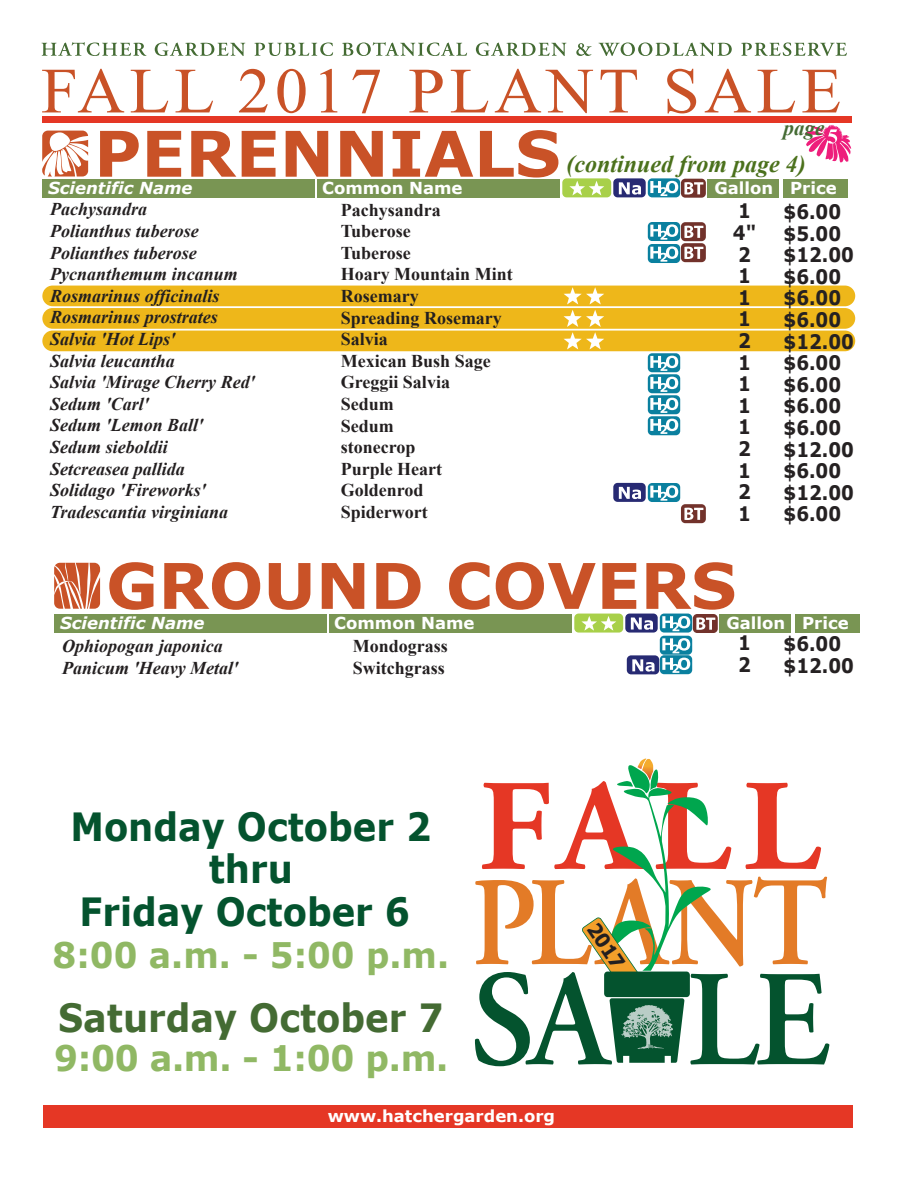
<style>
.page{position:relative;width:918px;height:1188px;background:#fff}
.page>*{position:absolute;margin:0;border:0;box-sizing:border-box;transform-origin:0 0}
.t1{font:700 129.6px "Adobe Garamond Pro";color:#e53725}
.t2{font:64.5px "Times New Roman";letter-spacing:.07em;color:#c95227}
.t3{font:700 63px "Verdana";color:#c95227}
.t4{font:700 38.85px/42.5px "Verdana";color:#04532e;text-align:center;scale:.91 1}
.t5{font:700 38.85px "Verdana";color:#446b33;scale:.91 1}
.t6{font:700 35.25px "Verdana";letter-spacing:-.005em;color:#90b864;scale:.95 1}
.t7{font:700 35.25px "Verdana";letter-spacing:-.005em;color:#90b864;scale:.96 1}
.t8{font:italic 700 24px "Times New Roman";color:#4b711c}
.t9{font:italic 700 21px "Times New Roman";color:#446b33}
.t10{font:700 19.95px/21.6px "Verdana";color:#252122;scale:.9 1}
.t11{font:700 19.65px "Tahoma";color:#231f20}
.t12{font:italic 700 18px/21.6px "Times New Roman";color:#231f20}
.t13{font:700 18px/21.6px "Times New Roman";color:#231f20}
.t14{font:700 16.5px "Verdana";color:#fff}
.t15{font:italic 700 16.5px "Verdana";color:#fff}
</style>
<div class="page">
<div style="left:42px;top:116px;width:810px;height:7px;background:#e53725"></div>
<svg style="left:805px;top:125px;width:46px;height:38px"></svg>
<svg style="left:42px;top:42px;width:805px;height:14px"></svg>
<svg style="left:42px;top:131px;width:46px;height:46px"></svg>
<div style="left:42px;top:179px;width:273px;height:18px;background:#799553"></div>
<div style="left:317px;top:179px;width:243px;height:18px;background:#799553"></div>
<div style="left:784px;top:179px;width:64px;height:18px;background:#799553"></div>
<div style="left:707px;top:179px;width:72px;height:18px;background:#799553"></div>
<svg style="left:562px;top:178px;width:144px;height:20px"></svg>
<svg style="left:42px;top:286px;width:813px;height:149px"></svg>
<svg style="left:613px;top:483px;width:93px;height:40px"></svg>
<svg style="left:648px;top:222px;width:58px;height:41px"></svg>
<div style="left:43px;top:1105px;width:810px;height:23px;background:#e53725"></div>
<div style="left:54px;top:614px;width:273px;height:19px;background:#799553"></div>
<div style="left:329px;top:614px;width:243px;height:19px;background:#799553"></div>
<div style="left:796px;top:614px;width:64px;height:19px;background:#799553"></div>
<div style="left:719px;top:614px;width:72px;height:19px;background:#799553"></div>
<svg style="left:54px;top:563px;width:46px;height:46px;background:#d67d5c"></svg>
<svg style="left:574px;top:614px;width:144px;height:60px"></svg>
<svg style="left:475px;top:759px;width:354px;height:307px"></svg>
<h2 class="t2" style="left:41px;top:47px;width:802px">FALL 2017 PLANT SALE</h2>
<p class="t9" style="left:784px;top:113px;width:42px">page</p>
<h3 class="t3" style="left:94px;top:113px;width:468px">PERENNIALS</h3>
<p class="t14" style="left:322px;top:178px;width:142px">Common Name</p>
<p class="t14" style="left:715px;top:178px;width:124px">Gallon Price</p>
<h3 class="t8" style="left:566px;top:147px;width:241px">(continued from page 4)</h3>
<p class="t15" style="left:48px;top:178px;width:146px">Scientific Name</p>
<p class="t12" style="left:50px;top:198px;width:206px">Pachysandra<br>Polianthus tuberose<br>Polianthes tuberose<br>Pycnanthemum incanum<br>Rosmarinus officinalis<br>Rosmarinus prostrates<br>Salvia 'Hot Lips'<br>Salvia leucantha<br>Salvia 'Mirage Cherry Red'<br>Sedum 'Carl'<br>Sedum 'Lemon Ball'<br>Sedum sieboldii<br>Setcreasea pallida<br>Solidago 'Fireworks'<br>Tradescantia virginiana</p>
<p class="t13" style="left:341px;top:198px;width:174px">Pachysandra<br>Tuberose<br>Tuberose<br>Hoary Mountain Mint<br>Rosemary<br>Spreading Rosemary<br>Salvia<br>Mexican Bush Sage<br>Greggii Salvia<br>Sedum<br>Sedum<br>stonecrop<br>Purple Heart<br>Goldenrod<br>Spiderwort</p>
<p class="t10" style="left:733px;top:200px;width:27px">1<br>4"<br>2<br>1<br>1<br>1<br>2<br>1<br>1<br>1<br>1<br>2<br>1<br>2<br>1</p>
<p class="t10" style="left:784px;top:201px;width:80px">$6.00 $5.00 $12.00 $6.00 $6.00 $6.00 $12.00 $6.00 $6.00 $6.00 $6.00 $12.00 $6.00 $12.00 $6.00</p>
<h3 class="t3" style="left:106px;top:545px;width:632px">GROUND COVERS</h3>
<p class="t14" style="left:334px;top:613px;width:142px">Common Name</p>
<p class="t14" style="left:727px;top:613px;width:124px">Gallon Price</p>
<p class="t13" style="left:353px;top:635px;width:97px">Mondograss<br>Switchgrass</p>
<p class="t15" style="left:60px;top:613px;width:146px">Scientific Name</p>
<p class="t10" style="left:784px;top:633px;width:80px">$6.00 $12.00</p>
<p class="t10" style="left:738px;top:632px;width:16px">1<br>2</p>
<p class="t12" style="left:62px;top:635px;width:178px">Ophiopogan japonica<br>Panicum 'Heavy Metal'</p>
<h3 class="t4" style="left:70px;top:806px;width:398px">Monday October 2 thru</h3>
<h3 class="t4" style="left:80px;top:891px;width:365px">Friday October 6</h3>
<h3 class="t6" style="left:53px;top:932px;width:419px">8:00 a.m. - 5:00 p.m.</h3>
<h3 class="t5" style="left:58px;top:993px;width:425px">Saturday October 7</h3>
<h3 class="t7" style="left:54px;top:1035px;width:412px">9:00 a.m. - 1:00 p.m.</h3>
<h1 class="t1" style="left:479px;top:752px;width:343px">FALL</h1>
<p class="t11" style="left:602px;top:918px;width:52px;rotate:56deg">2017</p>
<p class="t14" style="left:328px;top:1105px;width:229px">www.hatchergarden.org</p>
</div>
